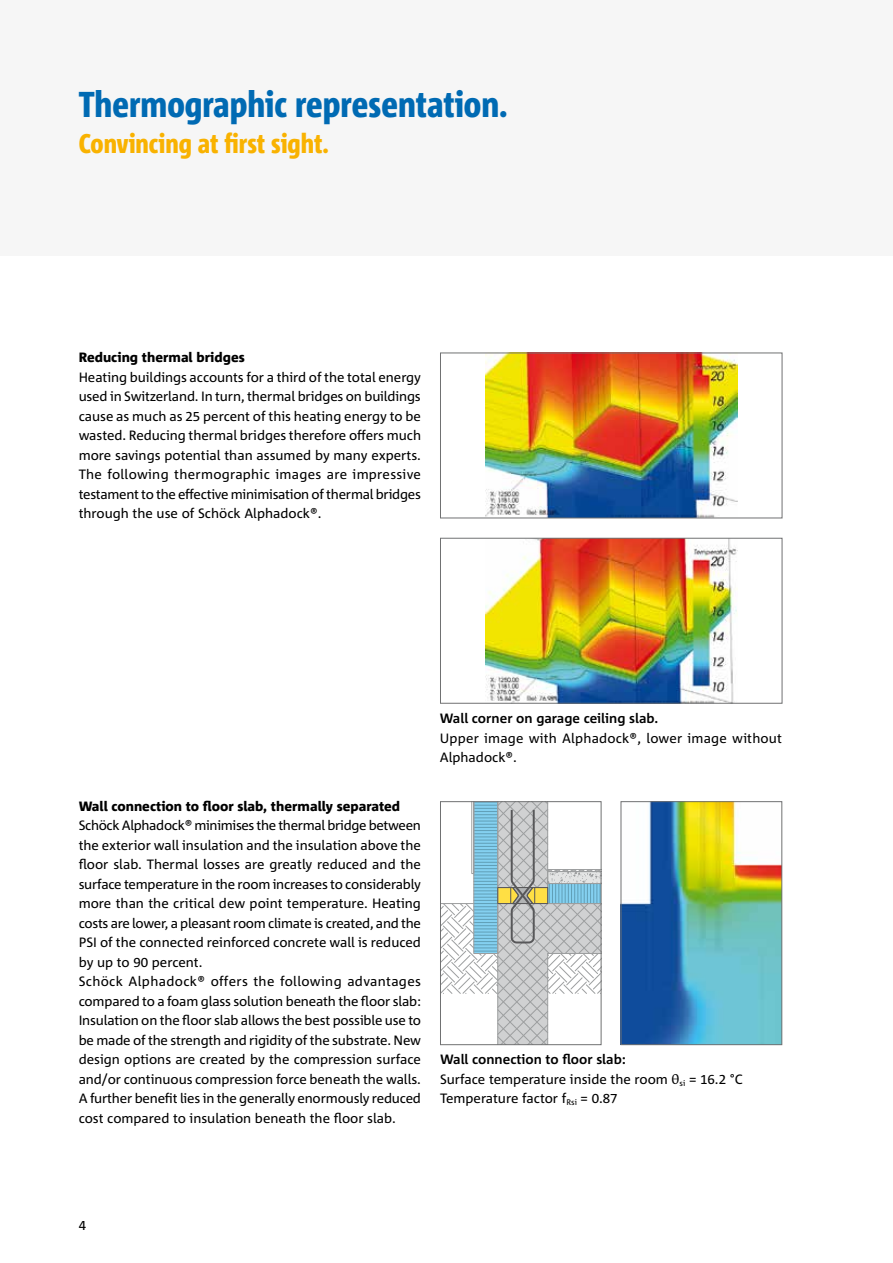
<style>
.page{position:relative;width:893px;height:1263px;background:#fff}
.page>*{position:absolute;margin:0;border:0;box-sizing:border-box;transform-origin:0 0}
.t1{font:800 condensed 36px "Corpid Schoeck";color:#006ab3}
.t2{font:800 condensed 27px "Corpid Schoeck";color:#f9b200}
.t3{font:13.5px/19.5px "Corpid Schoeck";letter-spacing:-.005em;color:#000}
.t4{font:800 13.5px "Corpid Schoeck";color:#000}
.t5{font:13.5px/19.5px "Corpid Schoeck";letter-spacing:.015em;color:#000}
.t6{font:700 13.5px "Corpid Schoeck";color:#000}
.s1{font-weight:700}
</style>
<div class="page">
<div style="left:0;top:0;width:893px;height:255px;background:#f6f6f6"></div>
<img style="left:623px;top:803px;width:157px;height:240px">
<div style="left:621px;top:801px;width:161px;height:244px;border:1px solid #707172"></div>
<svg style="left:442px;top:802px;width:160px;height:243px"></svg>
<div style="left:440px;top:801px;width:161px;height:244px;border:1px solid #707172"></div>
<img style="left:485px;top:355px;width:252px;height:161px">
<div style="left:440px;top:353px;width:342px;height:165px;border:1px solid #707172"></div>
<img style="left:485px;top:540px;width:252px;height:162px">
<div style="left:440px;top:538px;width:342px;height:166px;border:1px solid #707172"></div>
<h1 class="t1" style="left:79px;top:82px;width:431px">Thermographic representation.</h1>
<h2 class="t2" style="left:79px;top:127px;width:252px">Convincing at first sight.</h2>
<p class="t4" style="left:79px;top:349px;width:168px">Reducing thermal bridges</p>
<p class="t3" style="left:79px;top:367px;width:344px;text-align:justify">Heating buildings accounts for a third of the total energy used in Switzerland. In turn, thermal bridges on buildings cause as much as 25 percent of this heating energy to be wasted. Reducing thermal bridges therefore offers much more savings potential than assumed by many experts.<br>The following thermographic images are impressive testament to the effective minimisation of thermal bridges through the use of Schöck Alphadock®.</p>
<p class="t4" style="left:79px;top:798px;width:323px">Wall connection to floor slab, thermally separated</p>
<p class="t3" style="left:79px;top:816px;width:344px">Schöck Alphadock® minimises the thermal bridge between the exterior wall insulation and the insulation above the floor slab. Thermal losses are greatly reduced and the surface temperature in the room increases to considerably more than the critical dew point temperature. Heating costs are lower, a pleasant room climate is created, and the PSI of the connected reinforced concrete wall is reduced by up to 90 percent.<br>Schöck Alphadock® offers the following advantages compared to a foam glass solution beneath the floor slab:<br>Insulation on the floor slab allows the best possible use to be made of the strength and rigidity of the substrate. New design options are created by the compression surface and/or continuous compression force beneath the walls.<br>A further benefit lies in the generally enormously reduced cost compared to insulation beneath the floor slab.</p>
<p class="t6" style="left:440px;top:710px;width:220px">Wall corner on garage ceiling slab.</p>
<p class="t5" style="left:440px;top:728px;width:344px">Upper image with Alphadock®, lower image without<br>Alphadock®.</p>
<p class="t3" style="left:440px;top:1050px;width:304px"><span class="s1">Wall connection to floor slab:<br></span>Surface temperature inside the room θ<sub>si</sub> = 16.2 °C<br>Temperature factor f<sub>Rsi</sub> = 0.87</p>
<p class="t3" style="left:79px;top:1215px;width:9px">4</p>
</div>
